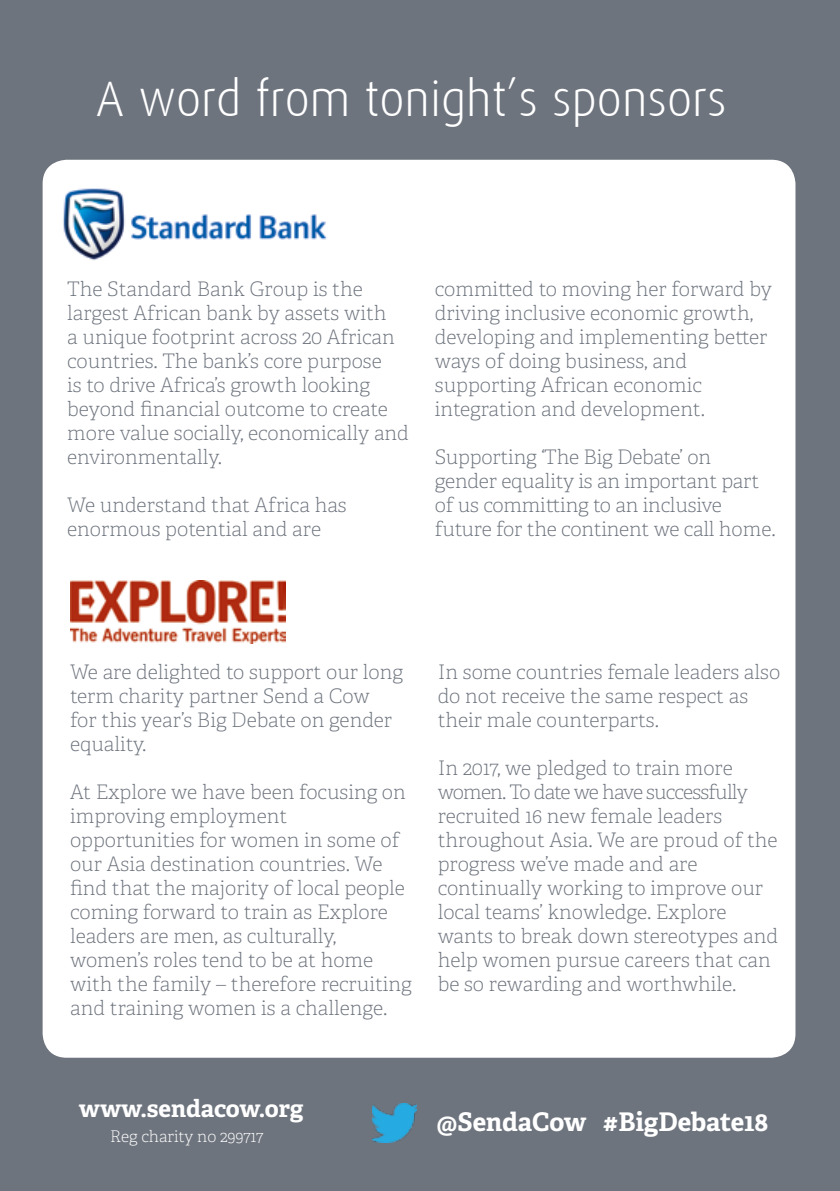
<style>
.page{position:relative;width:840px;height:1191px;background:#fff}
.page>*{position:absolute;margin:0;border:0;box-sizing:border-box;transform-origin:0 0}
.t1{font:300 49.8px "Dax";color:#fff}
.t2{font:700 25.6px "Adelle Basic";color:#fff}
.t3{font:700 24px "Adelle Basic";color:#fff}
.t4{font:100 20px/24px "Adelle";color:#6e747e}
.t5{font:100 16px "Adelle";color:#fff}
</style>
<div class="page">
<div style="left:0;top:0;width:839px;height:1191px;background:#6e747e"></div>
<div style="left:43px;top:160px;width:752px;height:897px;background:#fff;border-radius:24px"></div>
<img style="left:70px;top:580px;width:215px;height:63px">
<img style="left:63px;top:188px;width:264px;height:73px">
<img style="left:372px;top:1103px;width:44px;height:39px">
<h1 class="t1" style="left:96px;top:71px;width:632px">A word from tonight’s sponsors</h1>
<p class="t4" style="left:67px;top:277px;width:343px">The Standard Bank Group is the largest African bank by assets with<br>a unique footprint across 20 African countries. The bank’s core purpose<br>is to drive Africa’s growth looking beyond financial outcome to create more value socially, economically and environmentally.</p>
<p class="t4" style="left:67px;top:493px;width:281px">We understand that Africa has enormous potential and are</p>
<p class="t4" style="left:434px;top:277px;width:338px">committed to moving her forward by driving inclusive economic growth, developing and implementing better ways of doing business, and supporting African economic integration and development.</p>
<p class="t4" style="left:434px;top:445px;width:342px">Supporting ‘The Big Debate’ on gender equality is an important part of us committing to an inclusive future for the continent we call home.</p>
<p class="t4" style="left:70px;top:660px;width:334px">We are delighted to support our long term charity partner Send a Cow<br>for this year’s Big Debate on gender equality.</p>
<p class="t4" style="left:70px;top:780px;width:343px">At Explore we have been focusing on improving employment opportunities for women in some of our Asia destination countries. We find that the majority of local people coming forward to train as Explore leaders are men, as culturally, women’s roles tend to be at home with the family – therefore recruiting and training women is a challenge.</p>
<p class="t4" style="left:437px;top:660px;width:344px">In some countries female leaders also do not receive the same respect as their male counterparts.</p>
<p class="t4" style="left:437px;top:756px;width:342px">In 2017, we pledged to train more women. To date we have successfully recruited 16 new female leaders throughout Asia. We are proud of the progress we’ve made and are continually working to improve our local teams’ knowledge. Explore wants to break down stereotypes and help women pursue careers that can be so rewarding and worthwhile.</p>
<p class="t3" style="left:79px;top:1093px;width:226px">www.sendacow.org</p>
<p class="t5" style="left:110px;top:1126px;width:155px">Reg charity no 299717</p>
<p class="t2" style="left:436px;top:1105px;width:152px">@SendaCow</p>
<p class="t2" style="left:602px;top:1105px;width:167px">#BigDebate18</p>
</div>
